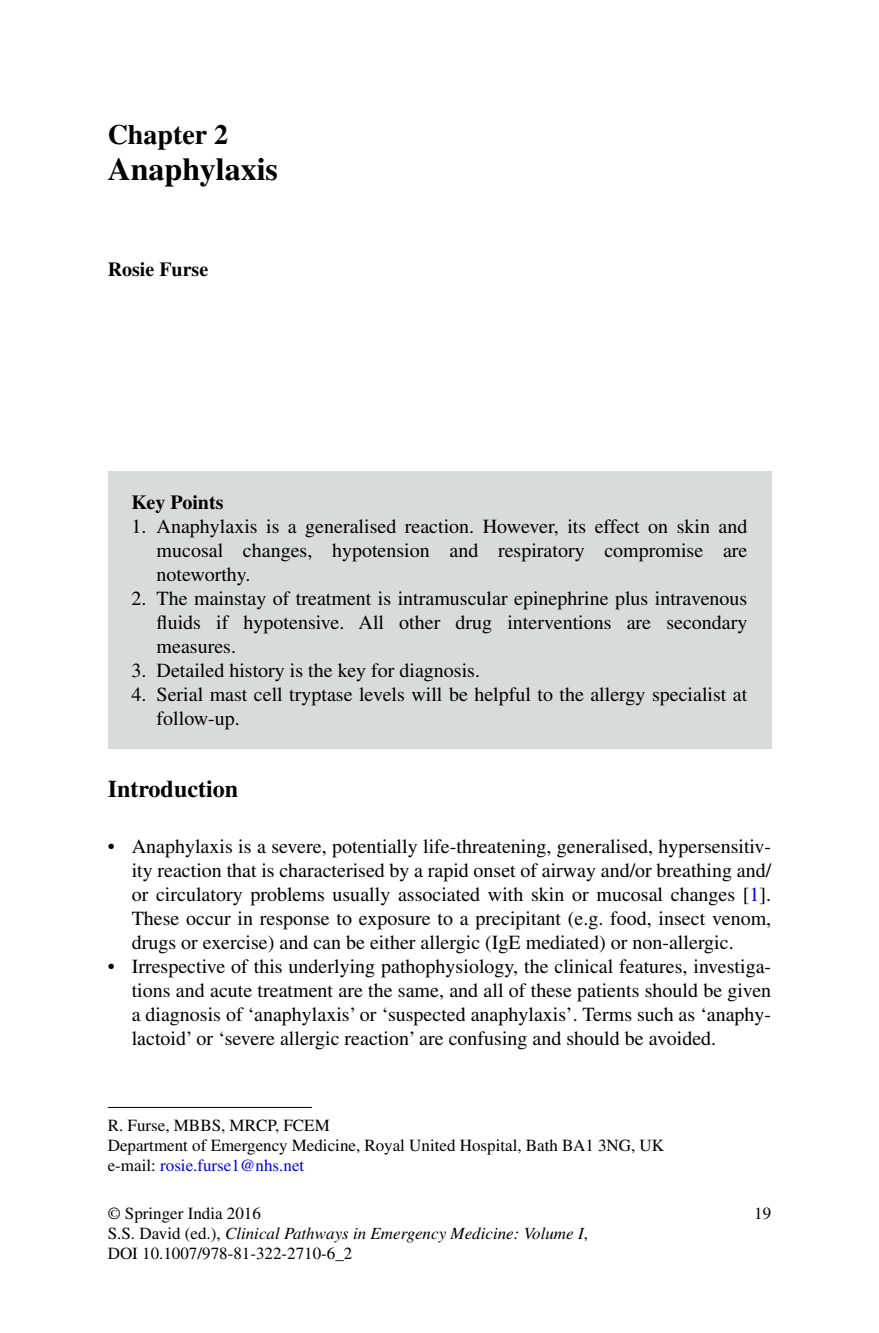
<style>
.page{position:relative;width:879px;height:1333px;background:#fff}
.page>*{position:absolute;margin:0;border:0;box-sizing:border-box;transform-origin:0 0}
.t1{font:700 32px "Wtnrdv Times";color:#000}
.t2{font:700 28px "Wtnrdv Times";color:#000}
.t3{font:700 24px "Wtnrdv Times";color:#000}
.t4{font:20px/24px "Gntmnv Times";color:#000;text-align:justify}
.t5{font:700 20px "Wtnrdv Times";color:#000}
.t6{font:17px/20px "Gntmnv Times";color:#000}
.t7{font:italic 17px "Jysbvm Times";color:#000}
.s1{color:#0000fa}
.s2{font-family:"Gntmnv Times";font-style:normal}
</style>
<div class="page">
<div style="left:108px;top:471px;width:663px;height:277px;background:#d9dada"></div>
<hr style="left:108px;top:1106px;width:204px;height:1px;background:#000">
<h2 class="t2" style="left:108px;top:125px;width:122px">Chapter 2</h2>
<h1 class="t1" style="left:108px;top:158px;width:172px">Anaphylaxis</h1>
<p class="t5" style="left:108px;top:262px;width:102px">Rosie Furse</p>
<p class="t5" style="left:132px;top:494px;width:93px">Key Points</p>
<p class="t4" style="left:157px;top:516px;width:592px;text-indent:-25px">1. Anaphylaxis is a generalised reaction. However, its effect on skin and mucosal changes, hypotension and respiratory compromise are noteworthy.</p>
<p class="t4" style="left:157px;top:588px;width:592px;text-indent:-25px">2. The mainstay of treatment is intramuscular epinephrine plus intravenous fluids if hypotensive. All other drug interventions are secondary measures.</p>
<p class="t4" style="left:132px;top:660px;width:350px">3. Detailed history is the key for diagnosis.</p>
<p class="t4" style="left:157px;top:684px;width:592px;text-indent:-25px">4. Serial mast cell tryptase levels will be helpful to the allergy specialist at follow-up.</p>
<p class="t3" style="left:108px;top:779px;width:132px">Introduction</p>
<p class="t4" style="left:132px;top:835px;width:641px;text-indent:-24px">• Anaphylaxis is a severe, potentially life-threatening, generalised, hypersensitiv&shy;ity reaction that is characterised by a rapid onset of airway and/or breathing and/ or circulatory problems usually associated with skin or mucosal changes [ <span class="s1">1</span> ].<br>These occur in response to exposure to a precipitant (e.g. food, insect venom, drugs or exercise) and can be either allergic (IgE mediated) or non-allergic.</p>
<p class="t4" style="left:132px;top:955px;width:641px;text-indent:-24px">• Irrespective of this underlying pathophysiology, the clinical features, investiga&shy;tions and acute treatment are the same, and all of these patients should be given a diagnosis of ‘anaphylaxis’ or ‘suspected anaphylaxis’. Terms such as ‘anaphy&shy;lactoid’ or ‘severe allergic reaction’ are confusing and should be avoided.</p>
<p class="t6" style="left:108px;top:1117px;width:558px">R. Furse , MBBS, MRCP, FCEM<br>Department of Emergency Medicine , Royal United Hospital , Bath BA1 3NG , UK e-mail: <span class="s1">rosie.furse1@nhs.net</span></p>
<p class="t6" style="left:108px;top:1204px;width:155px">© Springer India 2016</p>
<p class="t6" style="left:754px;top:1204px;width:18px">19</p>
<p class="t7" style="left:108px;top:1227px;width:482px"><span class="s2">S.S. David (ed.),</span> Clinical Pathways in Emergency Medicine: Volume I<span class="s2">,</span></p>
<p class="t6" style="left:108px;top:1244px;width:246px">DOI 10.1007/978-81-322-2710-6_2</p>
</div>
